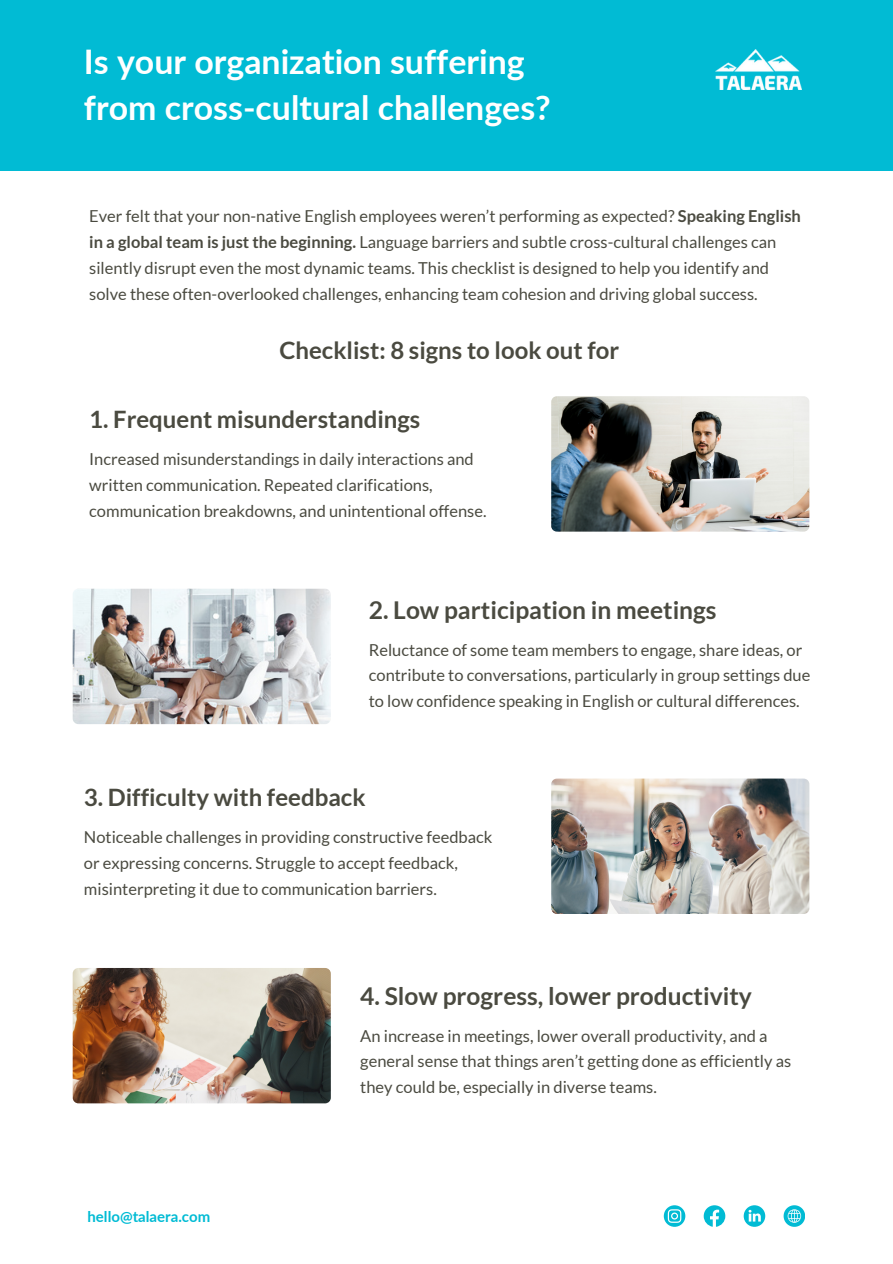
<style>
.page{position:relative;width:893px;height:1264px;background:#fff}
.page>*{position:absolute;margin:0;border:0;box-sizing:border-box;transform-origin:0 0}
.t1{font:700 33.9px/47px "Lato";color:#fff}
.t2{font:700 24.6px "Lato";color:#4a4a40}
.t3{font:700 24px "Lato";color:#4a4a40}
.t4{font:16.5px/25.8px "Lato";color:#4a4a40}
.t5{font:700 15px "Lato";color:#01bbd4}
.s1{font-weight:700}
</style>
<div class="page">
<div style="left:0;top:0;width:892px;height:170px;background:#01bbd4"></div>
<img style="left:715px;top:50px;width:86px;height:39px">
<img style="left:551px;top:396px;width:258px;height:135px;border-radius:6px">
<svg style="left:663px;top:1205px;width:22px;height:21px"></svg>
<svg style="left:703px;top:1205px;width:22px;height:21px"></svg>
<svg style="left:743px;top:1205px;width:22px;height:21px"></svg>
<svg style="left:783px;top:1205px;width:21px;height:21px"></svg>
<img style="left:73px;top:588px;width:258px;height:136px;border-radius:6px">
<img style="left:73px;top:967px;width:258px;height:136px;border-radius:6px">
<img style="left:551px;top:778px;width:258px;height:136px;border-radius:6px">
<p class="t1" style="left:84px;top:37px;width:468px">Is your organization suffering from cross-cultural challenges?</p>
<p class="t4" style="left:89px;top:203px;width:713px">Ever felt that your non-native English employees weren’t performing as expected? <span class="s1">Speaking English in a global team is just the beginning.</span> Language barriers and subtle cross-cultural challenges can silently disrupt even the most dynamic teams. This checklist is designed to help you identify and solve these often-overlooked challenges, enhancing team cohesion and driving global success.</p>
<p class="t3" style="left:279px;top:335px;width:341px">Checklist: 8 signs to look out for</p>
<p class="t3" style="left:89px;top:404px;width:332px">1. Frequent misunderstandings</p>
<p class="t4" style="left:89px;top:445px;width:399px">Increased misunderstandings in daily interactions and written communication. Repeated clarifications, communication breakdowns, and unintentional offense.</p>
<p class="t2" style="left:369px;top:594px;width:349px">2. Low participation in meetings</p>
<p class="t4" style="left:369px;top:636px;width:443px">Reluctance of some team members to engage, share ideas, or contribute to conversations, particularly in group settings due to low confidence speaking in English or cultural differences.</p>
<p class="t3" style="left:84px;top:782px;width:283px">3. Difficulty with feedback</p>
<p class="t4" style="left:84px;top:824px;width:410px">Noticeable challenges in providing constructive feedback or expressing concerns. Struggle to accept feedback, misinterpreting it due to communication barriers.</p>
<p class="t5" style="left:87px;top:1206px;width:124px">hello@talaera.com</p>
<p class="t2" style="left:360px;top:980px;width:393px">4. Slow progress, lower productivity</p>
<p class="t4" style="left:360px;top:1022px;width:432px">An increase in meetings, lower overall productivity, and a general sense that things aren’t getting done as efficiently as they could be, especially in diverse teams.</p>
</div>
